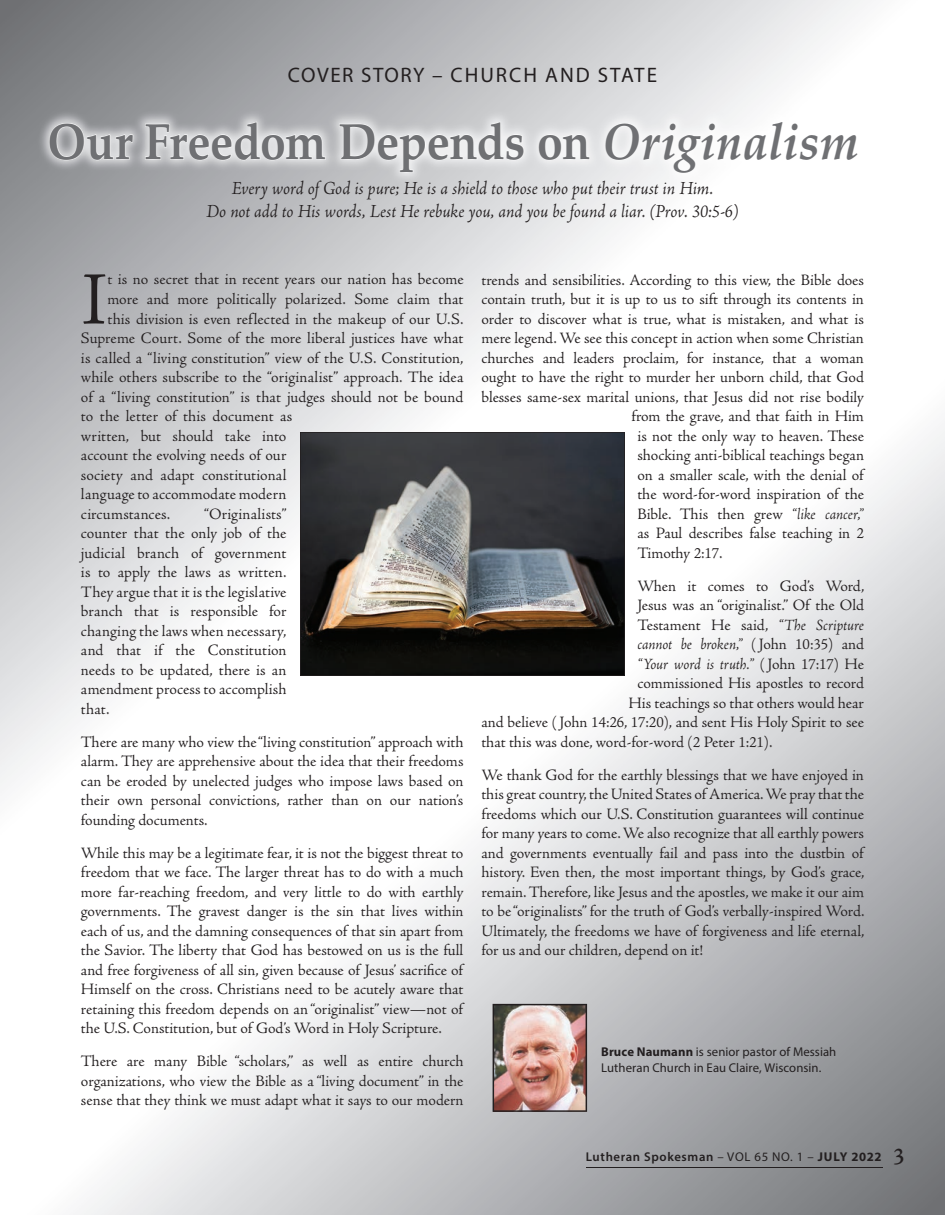
<style>
.page{position:relative;width:945px;height:1215px;background:#fff}
.page>*{position:absolute;margin:0;border:0;box-sizing:border-box;transform-origin:0 0}
.t1{font:78.15px "Adobe Jenson";color:#231f20}
.t2{font:700 51px "Palatino";letter-spacing:-.01em;color:#6f7073;scale:.91 1}
.t3{font:21px "Myriad Pro";letter-spacing:.075em;color:#231f20}
.t4{font:italic 19.5px/23.4px "Adobe Jenson";letter-spacing:-.005em;color:#231f20;text-align:center}
.t5{font:16.5px/19.5px "Adobe Jenson";color:#231f20;text-align:justify}
.t6{font:italic 16.5px "Adobe Jenson";letter-spacing:-.005em;color:#231f20}
.t7{font:12.75px/15.8px "Myriad Pro";letter-spacing:.005em;color:#231f20}
.t8{font:600 12.75px "Myriad Pro";letter-spacing:.05em;color:#231f20}
.s1{font-style:italic}
.s2{font-style:normal}
.s3{font-weight:700}
.s4{font-weight:400}
.s5{font-family:"Adobe Jenson";font-size:25.5px}
</style>
<div class="page">
<img style="left:786px;top:0;width:159px;height:1215px">
<hr style="left:586px;top:1167px;width:296px;height:1px;background:#231f20">
<img style="left:493px;top:1004px;width:94px;height:108px">
<svg style="left:49px;top:123px;width:85px;height:38px;background:#cccccf"></svg>
<svg style="left:145px;top:121px;width:181px;height:40px;background:#d8d9db"></svg>
<svg style="left:339px;top:121px;width:185px;height:52px"></svg>
<svg style="left:538px;top:134px;width:52px;height:27px"></svg>
<svg style="left:605px;top:121px;width:253px;height:53px"></svg>
<img style="left:300px;top:432px;width:325px;height:244px">
<p class="t3" style="left:288px;top:62px;width:371px">COVER STORY – CHURCH AND STATE</p>
<h2 class="t2" style="left:47px;top:112px;width:893px">Our Freedom Depends on <span class="s1">Originalism</span></h2>
<p class="t4" style="left:206px;top:177px;width:534px">Every word of God is pure; He is a shield to those who put their trust in Him.<br>Do not add to His words, Lest He rebuke you, and you be found a liar. (Prov. 30:5-6)</p>
<h1 class="t1" style="left:81px;top:259px;width:28px">I</h1>
<p class="t5" style="left:107px;top:270px;width:358px">t is no secret that in recent years our nation has become</p>
<p class="t5" style="left:107px;top:290px;width:357px">more and more politically polarized. Some claim that</p>
<p class="t5" style="left:107px;top:309px;width:358px">this division is even reflected in the makeup of our U.S.</p>
<p class="t5" style="left:81px;top:329px;width:384px">Supreme Court. Some of the more liberal justices have what</p>
<p class="t5" style="left:81px;top:348px;width:384px">is called a “living constitution” view of the U.S. Constitution,</p>
<p class="t5" style="left:81px;top:368px;width:384px">while others subscribe to the “originalist” approach. The idea</p>
<p class="t5" style="left:81px;top:387px;width:384px">of a “living constitution” is that judges should not be bound</p>
<p class="t5" style="left:81px;top:407px;width:213px">to the letter of this document as</p>
<p class="t5" style="left:81px;top:426px;width:207px">written, but should take into</p>
<p class="t5" style="left:81px;top:446px;width:207px">account the evolving needs of our</p>
<p class="t5" style="left:81px;top:465px;width:207px">society and adapt constitutional</p>
<p class="t5" style="left:81px;top:485px;width:207px">language to accommodate modern</p>
<p class="t5" style="left:81px;top:504px;width:91px">circumstances.</p>
<p class="t5" style="left:81px;top:504px;width:207px;text-indent:123px">“Originalists” counter that the only job of the judicial branch of government is to apply the laws as written.<br>They argue that it is the legislative branch that is responsible for changing the laws when necessary, and that if the Constitution needs to be updated, there is an amendment process to accomplish that.</p>
<p class="t5" style="left:81px;top:732px;width:384px">There are many who view the “living constitution” approach with alarm. They are apprehensive about the idea that their freedoms can be eroded by unelected judges who impose laws based on their own personal convictions, rather than on our nation’s founding documents.</p>
<p class="t5" style="left:81px;top:843px;width:384px">While this may be a legitimate fear, it is not the biggest threat to freedom that we face. The larger threat has to do with a much more far-reaching freedom, and very little to do with earthly governments. The gravest danger is the sin that lives within each of us, and the damning consequences of that sin apart from the Savior. The liberty that God has bestowed on us is the full and free forgiveness of all sin, given because of Jesus’ sacrifice of Himself on the cross. Christians need to be acutely aware that retaining this freedom depends on an “originalist” view—not of the U.S. Constitution, but of God’s Word in Holy Scripture.</p>
<p class="t5" style="left:81px;top:1052px;width:384px">There are many Bible “scholars,” as well as entire church organizations, who view the Bible as a “living document” in the sense that they think we must adapt what it says to our modern</p>
<p class="t5" style="left:482px;top:270px;width:384px">trends and sensibilities. According to this view, the Bible does</p>
<p class="t5" style="left:482px;top:290px;width:384px">contain truth, but it is up to us to sift through its contents in</p>
<p class="t5" style="left:482px;top:309px;width:384px">order to discover what is true, what is mistaken, and what is</p>
<p class="t5" style="left:482px;top:329px;width:384px">mere legend. We see this concept in action when some Christian</p>
<p class="t5" style="left:482px;top:348px;width:384px">churches and leaders proclaim, for instance, that a woman</p>
<p class="t5" style="left:482px;top:368px;width:384px">ought to have the right to murder her unborn child, that God</p>
<p class="t5" style="left:482px;top:387px;width:384px">blesses same-sex marital unions, that Jesus did not rise bodily</p>
<p class="t5" style="left:632px;top:407px;width:234px">from the grave, and that faith in Him</p>
<p class="t5" style="left:638px;top:426px;width:228px">is not the only way to heaven. These</p>
<p class="t5" style="left:638px;top:446px;width:228px">shocking anti-biblical teachings began</p>
<p class="t5" style="left:638px;top:465px;width:228px">on a smaller scale, with the denial of</p>
<p class="t5" style="left:638px;top:485px;width:228px">the word-for-word inspiration of the</p>
<p class="t5" style="left:638px;top:504px;width:228px">Bible. This then grew <span class="s1">“like cancer,”</span></p>
<p class="t5" style="left:638px;top:524px;width:228px">as Paul describes false teaching in 2</p>
<p class="t5" style="left:638px;top:543px;width:87px">Timothy 2:17.</p>
<p class="t5" style="left:638px;top:576px;width:228px">When it comes to God’s Word,</p>
<p class="t5" style="left:638px;top:596px;width:228px">Jesus was an “originalist.” Of the Old</p>
<p class="t5" style="left:638px;top:615px;width:228px">Testament He said, <span class="s1">“The Scripture</span></p>
<p class="t6" style="left:638px;top:636px;width:228px">cannot be broken,” <span class="s2">( John 10:35) and</span></p>
<p class="t6" style="left:638px;top:656px;width:228px">“Your word is truth.” <span class="s2">( John 17:17) He</span></p>
<p class="t5" style="left:638px;top:674px;width:228px">commissioned His apostles to record</p>
<p class="t5" style="left:629px;top:693px;width:237px">His teachings so that others would hear</p>
<p class="t5" style="left:482px;top:713px;width:384px">and believe ( John 14:26, 17:20), and sent His Holy Spirit to see</p>
<p class="t5" style="left:482px;top:732px;width:292px">that this was done, word-for-word (2 Peter 1:21).</p>
<p class="t5" style="left:482px;top:765px;width:385px">We thank God for the earthly blessings that we have enjoyed in this great country, the United States of America. We pray that the freedoms which our U.S. Constitution guarantees will continue for many years to come. We also recognize that all earthly powers and governments eventually fail and pass into the dustbin of history. Even then, the most important things, by God’s grace, remain. Therefore, like Jesus and the apostles, we make it our aim to be “originalists” for the truth of God’s verbally-inspired Word.<br>Ultimately, the freedoms we have of forgiveness and life eternal, for us and our children, depend on it!</p>
<p class="t7" style="left:601px;top:1043px;width:237px"><span class="s3">Bruce Naumann</span> is senior pastor of Messiah<br>Lutheran Church in Eau Claire, Wisconsin.</p>
<p class="t8" style="left:586px;top:1149px;width:320px">Lutheran Spokesman <span class="s4">– VOL 65 NO. 1 –</span> <span class="s3">JULY 2022</span> <span class="s5">3</span></p>
</div>
